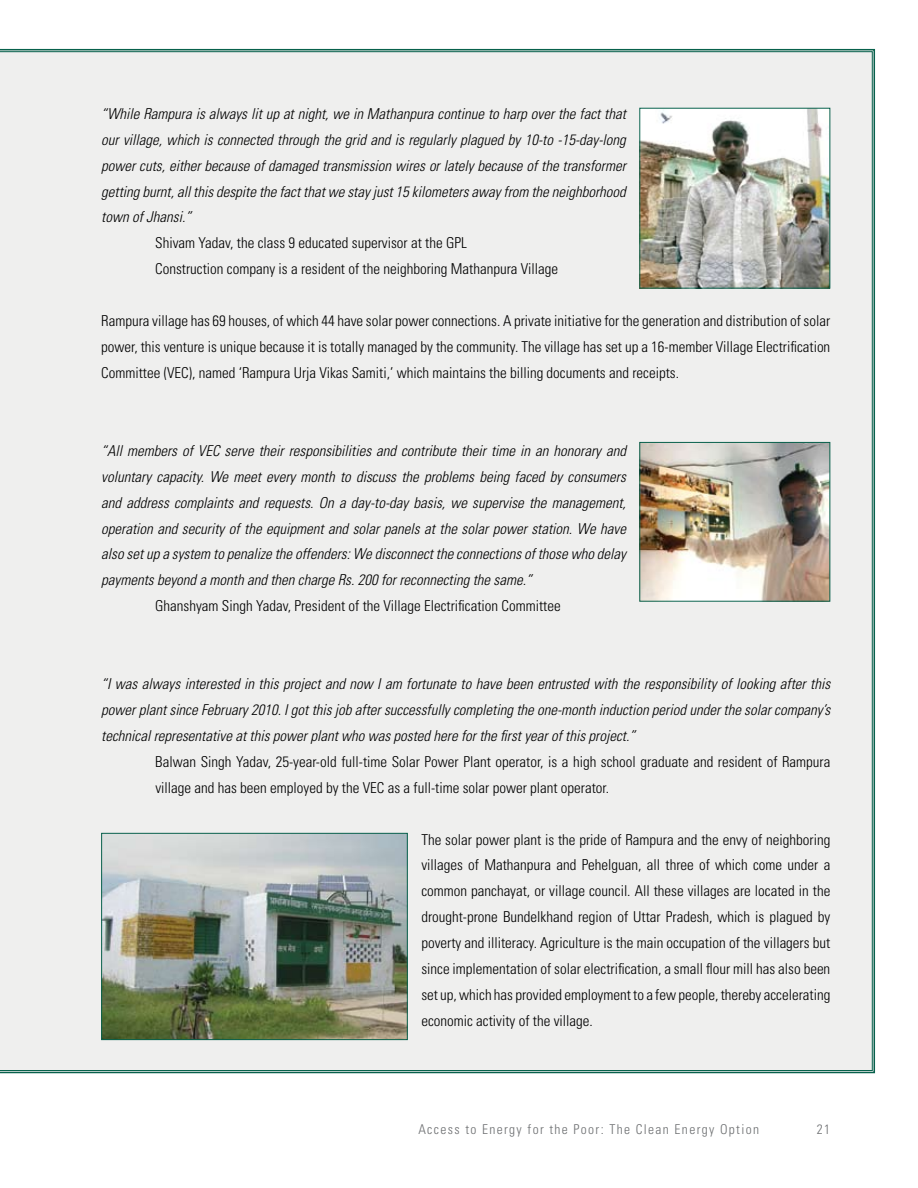
<style>
.page{position:relative;width:918px;height:1188px;background:#fff}
.page>*{position:absolute;margin:0;border:0;box-sizing:border-box;transform-origin:0 0}
.t1{font:300 condensed 15px/26px "Univers";color:#000}
.t2{font:italic 300 condensed 15px/26px "Univers";color:#000;text-align:justify}
.t3{font:300 condensed 13.5px "Univers";letter-spacing:.1em;color:#6d6f71}
</style>
<div class="page">
<div style="left:0;top:51px;width:873px;height:1020px;background:#efefee"></div>
<img style="left:641px;top:110px;width:187px;height:177px">
<div style="left:639px;top:108px;width:191px;height:181px;border:1px solid #08614c"></div>
<img style="left:641px;top:444px;width:187px;height:156px">
<div style="left:639px;top:442px;width:191px;height:160px;border:1px solid #08614c"></div>
<img style="left:103px;top:835px;width:303px;height:203px">
<div style="left:101px;top:833px;width:307px;height:207px;border:1px solid #08614c"></div>
<p class="t2" style="left:101px;top:101px;width:526px">“While Rampura is always lit up at night, we in Mathanpura continue to harp over the fact that our village, which is connected through the grid and is regularly plagued by 10-to -15-day-long power cuts, either because of damaged transmission wires or lately because of the transformer getting burnt, all this despite the fact that we stay just 15 kilometers away from the neighborhood town of Jhansi.”</p>
<p class="t1" style="left:155px;top:230px;width:404px">Shivam Yadav, the class 9 educated supervisor at the GPL<br>Construction company is a resident of the neighboring Mathanpura Village</p>
<p class="t1" style="left:101px;top:308px;width:731px;text-align:justify">Rampura village has 69 houses, of which 44 have solar power connections. A private initiative for the generation and distribution of solar power, this venture is unique because it is totally managed by the community. The village has set up a 16-member Village Electrification Committee (VEC), named ‘Rampura Urja Vikas Samiti,’ which maintains the billing documents and receipts.</p>
<p class="t2" style="left:101px;top:438px;width:526px">“All members of VEC serve their responsibilities and contribute their time in an honorary and voluntary capacity. We meet every month to discuss the problems being faced by consumers and address complaints and requests. On a day-to-day basis, we supervise the management, operation and security of the equipment and solar panels at the solar power station. We have also set up a system to penalize the offenders: We disconnect the connections of those who delay payments beyond a month and then charge Rs. 200 for reconnecting the same.”</p>
<p class="t1" style="left:155px;top:593px;width:407px">Ghanshyam Singh Yadav, President of the Village Electrification Committee</p>
<p class="t2" style="left:101px;top:671px;width:731px">“I was always interested in this project and now I am fortunate to have been entrusted with the responsibility of looking after this power plant since February 2010. I got this job after successfully completing the one-month induction period under the solar company’s technical representative at this power plant who was posted here for the first year of this project.”</p>
<p class="t1" style="left:155px;top:749px;width:677px">Balwan Singh Yadav, 25-year-old full-time Solar Power Plant operator, is a high school graduate and resident of Rampura village and has been employed by the VEC as a full-time solar power plant operator.</p>
<p class="t1" style="left:421px;top:826px;width:411px;text-align:justify">The solar power plant is the pride of Rampura and the envy of neighboring villages of Mathanpura and Pehelguan, all three of which come under a common panchayat, or village council. All these villages are located in the drought-prone Bundelkhand region of Uttar Pradesh, which is plagued by poverty and illiteracy. Agriculture is the main occupation of the villagers but since implementation of solar electrification, a small flour mill has also been set up, which has provided employment to a few people, thereby accelerating economic activity of the village.</p>
<p class="t3" style="left:418px;top:1121px;width:342px">Access to Energy for the Poor: The Clean Energy Option</p>
<p class="t3" style="left:817px;top:1121px;width:15px">21</p>
</div>
